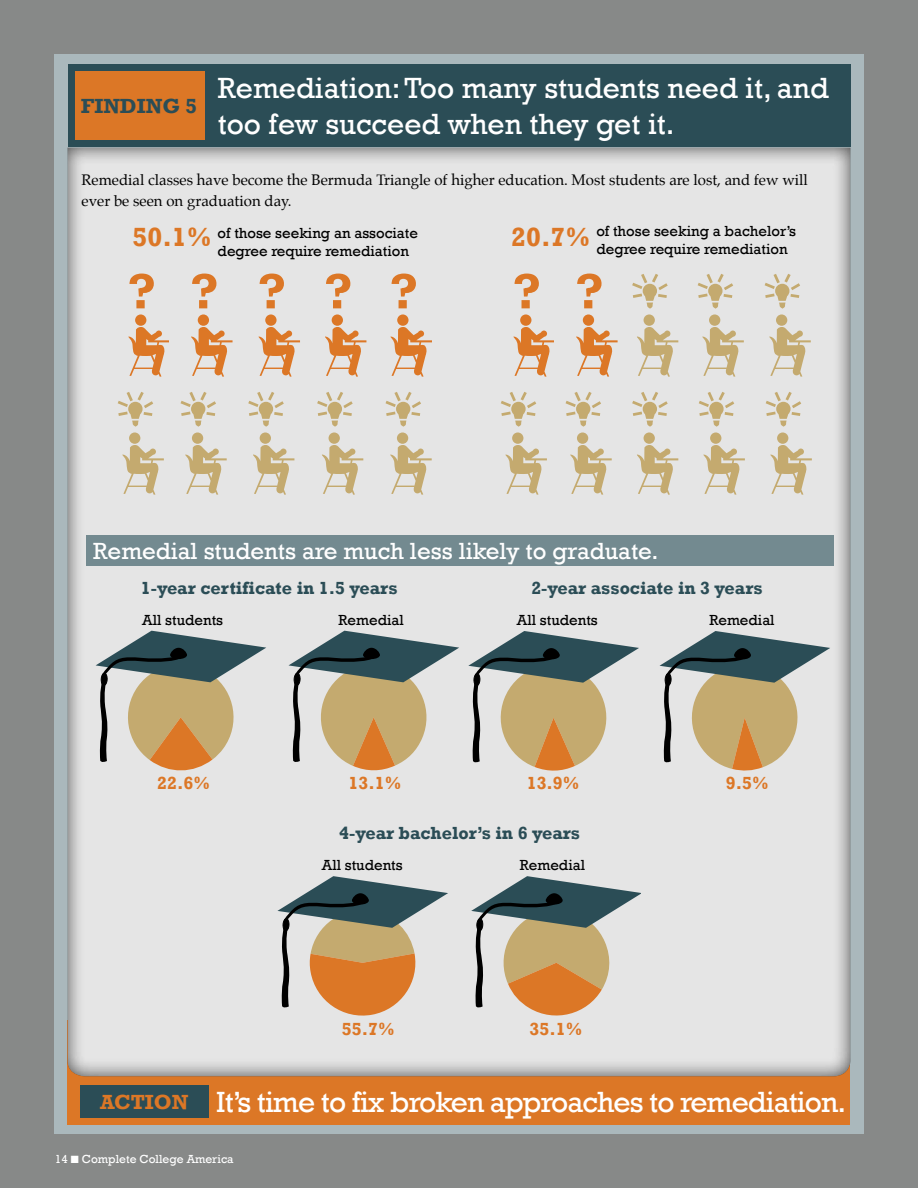
<style>
.page{position:relative;width:918px;height:1188px;background:#878988}
.page>*{position:absolute;margin:0;border:0;box-sizing:border-box;transform-origin:0 0}
.t1{font:30px/36px "Rockwell";color:#fff}
.t2{font:30px "Rockwell";letter-spacing:-.03em;color:#fff}
.t3{font:700 27px "Rockwell";color:#dc7726}
.t4{font:24px "Rockwell";color:#fff}
.t5{font:700 21px "Rockwell";color:#2b4d56}
.t6{font:700 21px "Rockwell";color:#dc7726}
.t7{font:700 18px "Rockwell";color:#2b4d56}
.t8{font:700 18px "Rockwell";color:#dc7726}
.t9{font:15px/18px "Rockwell";color:#000}
.t10{font:15px/21.6px "Palatino";color:#000}
.t11{font:12px "Rockwell";color:#fff}
</style>
<div class="page">
<div style="left:54px;top:54px;width:810px;height:1080px;background:#aab8bc"></div>
<hr style="left:917px;top:0;width:1px;height:1188px;background:#be3726">
<div style="left:68px;top:1021px;width:782px;height:104px;background:#dc7726"></div>
<div style="left:66px;top:145px;width:786px;height:933px;background:#000;opacity:.75"></div>
<div style="left:135px;top:314px;width:11px;height:12px;background:#dc7726;border-radius:50%"></div>
<svg style="left:128px;top:327px;width:40px;height:50px;background:#e0b38e"></svg>
<svg style="left:129px;top:274px;width:25px;height:34px"></svg>
<div style="left:198px;top:314px;width:11px;height:12px;background:#dc7726;border-radius:50%"></div>
<svg style="left:191px;top:327px;width:42px;height:50px;background:#e1b592"></svg>
<svg style="left:192px;top:274px;width:24px;height:34px"></svg>
<div style="left:265px;top:314px;width:12px;height:12px;background:#dc7726;border-radius:50%"></div>
<svg style="left:259px;top:327px;width:41px;height:50px;background:#e0b490"></svg>
<svg style="left:260px;top:274px;width:24px;height:34px"></svg>
<div style="left:332px;top:314px;width:11px;height:12px;background:#dc7726;border-radius:50%"></div>
<svg style="left:325px;top:327px;width:41px;height:50px;background:#e0b490"></svg>
<svg style="left:326px;top:274px;width:24px;height:34px"></svg>
<div style="left:397px;top:314px;width:12px;height:12px;background:#dc7726;border-radius:50%"></div>
<svg style="left:391px;top:327px;width:41px;height:50px;background:#e0b490"></svg>
<svg style="left:392px;top:274px;width:24px;height:34px"></svg>
<div style="left:520px;top:314px;width:11px;height:12px;background:#dc7726;border-radius:50%"></div>
<svg style="left:513px;top:327px;width:41px;height:50px;background:#e0b490"></svg>
<svg style="left:515px;top:274px;width:24px;height:34px"></svg>
<div style="left:583px;top:314px;width:11px;height:12px;background:#dc7726;border-radius:50%"></div>
<svg style="left:576px;top:327px;width:42px;height:50px;background:#e1b592"></svg>
<svg style="left:577px;top:274px;width:25px;height:34px"></svg>
<div style="left:644px;top:314px;width:11px;height:12px;background:#c4aa6f;border-radius:50%"></div>
<svg style="left:637px;top:327px;width:41px;height:50px;background:#d6cab0"></svg>
<svg style="left:629px;top:274px;width:42px;height:35px"></svg>
<div style="left:709px;top:314px;width:11px;height:12px;background:#c4aa6f;border-radius:50%"></div>
<svg style="left:702px;top:327px;width:42px;height:50px;background:#d6cbb2"></svg>
<svg style="left:695px;top:274px;width:41px;height:35px"></svg>
<div style="left:776px;top:314px;width:11px;height:12px;background:#c4aa6f;border-radius:50%"></div>
<svg style="left:769px;top:327px;width:42px;height:50px;background:#d6cbb2"></svg>
<svg style="left:762px;top:274px;width:41px;height:35px"></svg>
<div style="left:129px;top:432px;width:11px;height:12px;background:#c4aa6f;border-radius:50%"></div>
<svg style="left:122px;top:445px;width:42px;height:50px;background:#d6cbb2"></svg>
<svg style="left:115px;top:392px;width:41px;height:35px"></svg>
<div style="left:192px;top:432px;width:11px;height:12px;background:#c4aa6f;border-radius:50%"></div>
<svg style="left:185px;top:445px;width:42px;height:50px;background:#d6cbb2"></svg>
<svg style="left:177px;top:392px;width:42px;height:35px"></svg>
<div style="left:260px;top:432px;width:11px;height:12px;background:#c4aa6f;border-radius:50%"></div>
<svg style="left:253px;top:445px;width:41px;height:50px;background:#d6cab0"></svg>
<svg style="left:245px;top:392px;width:42px;height:35px"></svg>
<div style="left:329px;top:432px;width:11px;height:12px;background:#c4aa6f;border-radius:50%"></div>
<svg style="left:322px;top:445px;width:41px;height:50px;background:#d6cab0"></svg>
<svg style="left:314px;top:392px;width:42px;height:35px"></svg>
<div style="left:397px;top:432px;width:11px;height:12px;background:#c4aa6f;border-radius:50%"></div>
<svg style="left:390px;top:445px;width:42px;height:50px;background:#d6cbb2"></svg>
<svg style="left:382px;top:392px;width:42px;height:35px"></svg>
<div style="left:512px;top:432px;width:11px;height:12px;background:#c4aa6f;border-radius:50%"></div>
<svg style="left:505px;top:445px;width:42px;height:50px;background:#d6cbb2"></svg>
<svg style="left:498px;top:392px;width:41px;height:35px"></svg>
<div style="left:577px;top:432px;width:11px;height:12px;background:#c4aa6f;border-radius:50%"></div>
<svg style="left:570px;top:445px;width:42px;height:50px;background:#d6cbb2"></svg>
<svg style="left:562px;top:392px;width:42px;height:35px"></svg>
<div style="left:644px;top:432px;width:11px;height:12px;background:#c4aa6f;border-radius:50%"></div>
<svg style="left:637px;top:445px;width:41px;height:50px;background:#d6cab0"></svg>
<svg style="left:629px;top:392px;width:42px;height:35px"></svg>
<div style="left:710px;top:432px;width:11px;height:12px;background:#c4aa6f;border-radius:50%"></div>
<svg style="left:703px;top:445px;width:42px;height:50px;background:#d6cbb2"></svg>
<svg style="left:696px;top:392px;width:41px;height:35px"></svg>
<div style="left:777px;top:432px;width:11px;height:12px;background:#c4aa6f;border-radius:50%"></div>
<svg style="left:770px;top:445px;width:42px;height:50px;background:#d6cbb2"></svg>
<svg style="left:763px;top:392px;width:41px;height:35px"></svg>
<div style="left:68px;top:64px;width:783px;height:83px;background:#2b4d56"></div>
<div style="left:75px;top:71px;width:129px;height:69px;background:#dc7726"></div>
<div style="left:86px;top:535px;width:748px;height:30px;background:#738a90"></div>
<svg style="left:289px;top:631px;width:170px;height:139px;background:#afa995"></svg>
<div style="left:294px;top:673px;width:6px;height:13px;background:#000;border-radius:50%"></div>
<div style="left:293px;top:673px;width:8px;height:13px;border:1px solid #000;border-radius:50%"></div>
<svg style="left:96px;top:631px;width:170px;height:139px;background:#afa792"></svg>
<div style="left:101px;top:673px;width:6px;height:13px;background:#000;border-radius:50%"></div>
<div style="left:101px;top:673px;width:7px;height:13px;border:1px solid #000;border-radius:50%"></div>
<svg style="left:660px;top:631px;width:170px;height:140px;background:#afaa97"></svg>
<div style="left:665px;top:673px;width:6px;height:13px;background:#000;border-radius:50%"></div>
<div style="left:664px;top:673px;width:8px;height:13px;border:1px solid #000;border-radius:50%"></div>
<svg style="left:468px;top:631px;width:171px;height:140px;background:#afa996"></svg>
<div style="left:474px;top:673px;width:6px;height:13px;background:#000;border-radius:50%"></div>
<div style="left:473px;top:673px;width:8px;height:13px;border:1px solid #000;border-radius:50%"></div>
<svg style="left:471px;top:876px;width:170px;height:140px;background:#b0a48f"></svg>
<div style="left:477px;top:918px;width:6px;height:13px;background:#000;border-radius:50%"></div>
<div style="left:476px;top:918px;width:7px;height:13px;border:1px solid #000;border-radius:50%"></div>
<svg style="left:277px;top:876px;width:171px;height:140px;background:#b3a18a"></svg>
<div style="left:283px;top:918px;width:6px;height:13px;background:#000;border-radius:50%"></div>
<div style="left:282px;top:918px;width:8px;height:13px;border:1px solid #000;border-radius:50%"></div>
<div style="left:80px;top:1085px;width:128px;height:33px;background:#2b4d56"></div>
<h3 class="t5" style="left:81px;top:93px;width:118px">Finding 5</h3>
<h1 class="t1" style="left:218px;top:70px;width:613px">Remediation: Too many students need it, and too few succeed when they get it.</h1>
<p class="t10" style="left:81px;top:169px;width:728px">Remedial classes have become the Bermuda Triangle of higher education. Most students are lost, and few will ever be seen on graduation day.</p>
<p class="t9" style="left:596px;top:222px;width:201px">of those seeking a bachelor’s degree require remediation</p>
<h2 class="t3" style="left:133px;top:221px;width:81px">50.1%</h2>
<h2 class="t3" style="left:511px;top:221px;width:81px">20.7%</h2>
<p class="t9" style="left:218px;top:224px;width:202px">of those seeking an associate degree require remediation</p>
<h3 class="t4" style="left:93px;top:537px;width:567px">Remedial students are much less likely to graduate.</h3>
<p class="t7" style="left:141px;top:577px;width:258px">1-year certificate in 1.5 years</p>
<p class="t7" style="left:531px;top:577px;width:233px">2-year associate in 3 years</p>
<p class="t9" style="left:142px;top:611px;width:82px">All students</p>
<p class="t9" style="left:709px;top:611px;width:67px">Remedial</p>
<p class="t9" style="left:339px;top:611px;width:67px">Remedial</p>
<p class="t9" style="left:517px;top:611px;width:82px">All students</p>
<p class="t8" style="left:157px;top:772px;width:54px">22.6%</p>
<p class="t8" style="left:348px;top:772px;width:54px">13.1%</p>
<p class="t8" style="left:527px;top:772px;width:54px">13.9%</p>
<p class="t8" style="left:726px;top:772px;width:44px">9.5%</p>
<p class="t7" style="left:339px;top:823px;width:242px">4-year bachelor’s in 6 years</p>
<p class="t9" style="left:322px;top:856px;width:82px">All students</p>
<p class="t9" style="left:520px;top:856px;width:67px">Remedial</p>
<h3 class="t6" style="left:100px;top:1089px;width:90px">Action</h3>
<p class="t8" style="left:342px;top:1018px;width:54px">55.7%</p>
<p class="t8" style="left:529px;top:1018px;width:54px">35.1%</p>
<h1 class="t2" style="left:216px;top:1084px;width:631px">It’s time to fix broken approaches to remediation.</h1>
<p class="t11" style="left:55px;top:1152px;width:180px">14 ■ Complete College America</p>
</div>
